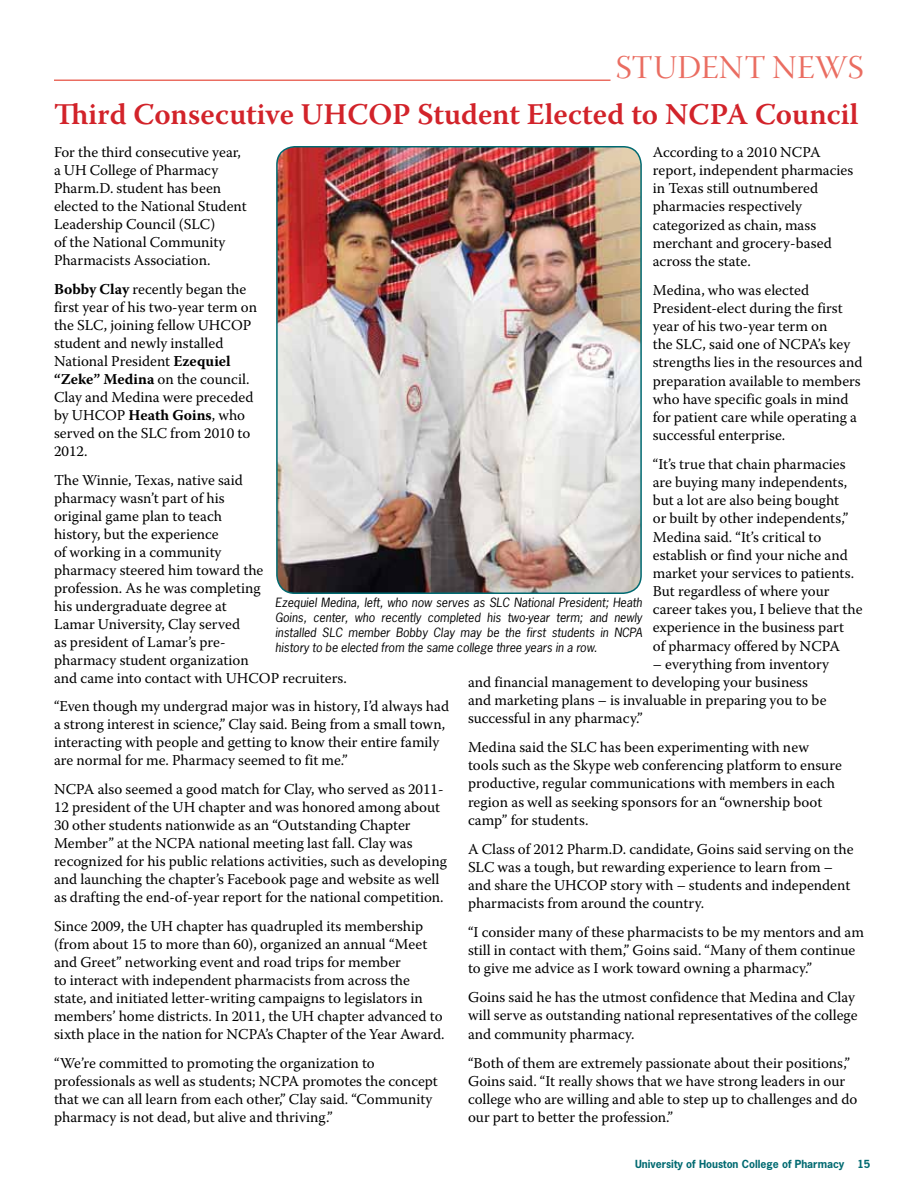
<style>
.page{position:relative;width:918px;height:1188px;background:#fff}
.page>*{position:absolute;margin:0;border:0;box-sizing:border-box;transform-origin:0 0}
.t1{font:33px "Warnock Pro Disp";letter-spacing:.015em;color:#ea6d61}
.t2{font:600 30px "Warnock Pro";color:#d2232a}
.t3{font:15px/18px "Warnock Pro";color:#000}
.t4{font:italic 12px/15px "News Gothic Std";color:#000;text-align:justify}
.t5{font:700 10.5px "News Gothic Std";color:#006a71}
.s1{font-weight:700}
</style>
<div class="page">
<hr style="left:54px;top:80px;width:556px;height:1px;background:#ea6d61">
<img style="left:277px;top:147px;width:364px;height:446px">
<div style="left:276px;top:146px;width:366px;height:448px;border:2px solid #006a71;border-radius:18px"></div>
<h1 class="t1" style="left:616px;top:50px;width:249px">STUDEN T NEWS</h1>
<h2 class="t2" style="left:54px;top:96px;width:806px">Third Consecutive UHCOP Student Elected to NCPA Council</h2>
<p class="t3" style="left:54px;top:143px;width:194px">For the third consecutive year, a UH College of Pharmacy<br>Pharm.D. student has been elected to the National Student<br>Leadership Council (SLC)<br>of the National Community<br>Pharmacists Association.</p>
<p class="t3" style="left:54px;top:280px;width:205px"><span class="s1">Bobby Clay</span> recently began the first year of his two-year term on the SLC, joining fellow UHCOP student and newly installed<br>National President <span class="s1">Ezequiel “Zeke” Medina</span> on the council.<br>Clay and Medina were preceded by UHCOP <span class="s1">Heath Goins</span>, who served on the SLC from 2010 to<br>2012.</p>
<p class="t3" style="left:54px;top:470px;width:295px">The Winnie, Texas, native said<br>pharmacy wasn’t part of his<br>original game plan to teach<br>history, but the experience<br>of working in a community<br>pharmacy steered him toward the<br>profession. As he was completing<br>his undergraduate degree at<br>Lamar University, Clay served<br>as president of Lamar’s pre-<br>pharmacy student organization<br>and came into contact with UHCOP recruiters.</p>
<p class="t3" style="left:54px;top:697px;width:397px">“Even though my undergrad major was in history, I’d always had a strong interest in science,” Clay said. Being from a small town, interacting with people and getting to know their entire family are normal for me. Pharmacy seemed to fit me.”</p>
<p class="t3" style="left:54px;top:780px;width:394px">NCPA also seemed a good match for Clay, who served as 2011- 12 president of the UH chapter and was honored among about 30 other students nationwide as an “Outstanding Chapter Member” at the NCPA national meeting last fall. Clay was recognized for his public relations activities, such as developing and launching the chapter’s Facebook page and website as well as drafting the end-of-year report for the national competition.</p>
<p class="t3" style="left:54px;top:917px;width:392px">Since 2009, the UH chapter has quadrupled its membership (from about 15 to more than 60), organized an annual “Meet and Greet” networking event and road trips for member<br>to interact with independent pharmacists from across the state, and initiated letter-writing campaigns to legislators in members’ home districts. In 2011, the UH chapter advanced to sixth place in the nation for NCPA’s Chapter of the Year Award.</p>
<p class="t3" style="left:54px;top:1054px;width:385px">“We’re committed to promoting the organization to professionals as well as students; NCPA promotes the concept that we can all learn from each other,” Clay said. “Community pharmacy is not dead, but alive and thriving.”</p>
<p class="t3" style="left:653px;top:143px;width:202px">According to a 2010 NCPA report, independent pharmacies in Texas still outnumbered pharmacies respectively categorized as chain, mass merchant and grocery-based across the state.</p>
<p class="t3" style="left:653px;top:281px;width:211px">Medina, who was elected<br>President-elect during the first year of his two-year term on<br>the SLC, said one of NCPA’s key strengths lies in the resources and preparation available to members who have specific goals in mind for patient care while operating a successful enterprise.</p>
<p class="t3" style="left:653px;top:455px;width:211px">“It’s true that chain pharmacies are buying many independents, but a lot are also being bought<br>or built by other independents,”<br>Medina said. “It’s critical to establish or find your niche and market your services to patients.<br>But regardless of where your career takes you, I believe that the experience in the business part<br>of pharmacy offered by NCPA</p>
<p class="t3" style="left:468px;top:654px;width:363px;text-indent:185px">– everything from inventory and financial management to developing your business and marketing plans – is invaluable in preparing you to be successful in any pharmacy.”</p>
<p class="t3" style="left:468px;top:738px;width:375px">Medina said the SLC has been experimenting with new tools such as the Skype web conferencing platform to ensure productive, regular communications with members in each region as well as seeking sponsors for an “ownership boot camp” for students.</p>
<p class="t3" style="left:468px;top:839px;width:387px">A Class of 2012 Pharm.D. candidate, Goins said serving on the SLC was a tough, but rewarding experience to learn from – and share the UHCOP story with – students and independent pharmacists from around the country.</p>
<p class="t3" style="left:468px;top:923px;width:397px">“I consider many of these pharmacists to be my mentors and am still in contact with them,” Goins said. “Many of them continue to give me advice as I work toward owning a pharmacy.”</p>
<p class="t3" style="left:468px;top:988px;width:391px">Goins said he has the utmost confidence that Medina and Clay will serve as outstanding national representatives of the college and community pharmacy.</p>
<p class="t3" style="left:468px;top:1053px;width:391px">“Both of them are extremely passionate about their positions,” Goins said. “It really shows that we have strong leaders in our college who are willing and able to step up to challenges and do our part to better the profession.”</p>
<p class="t4" style="left:275px;top:595px;width:368px">Ezequiel Medina, left, who now serves as SLC National President; Heath Goins, center, who recently completed his two-year term; and newly installed SLC member Bobby Clay may be the first students in NCPA history to be elected from the same college three years in a row.</p>
<p class="t5" style="left:635px;top:1157px;width:237px">University of Houston College of Pharmacy 15</p>
</div>
